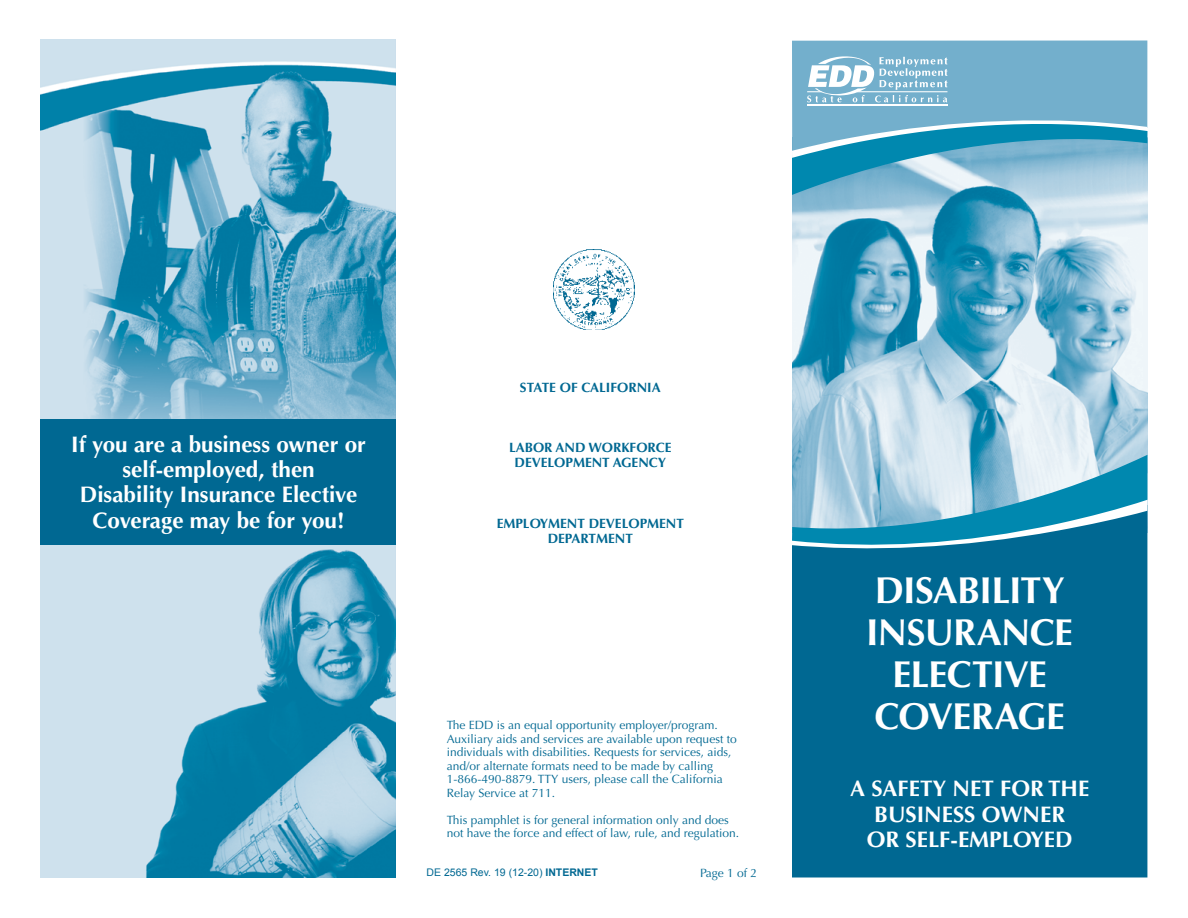
<style>
.page{position:relative;width:1188px;height:918px;background:#fff}
.page>*{position:absolute;margin:0;border:0;box-sizing:border-box;transform-origin:0 0}
.t1{font:700 37.5px/42px "Optima";letter-spacing:-.015em;color:#fff;text-align:center}
.t2{font:700 22.5px/25.5px "Optima";color:#fff;text-align:center}
.t3{font:700 13.5px/15px "Optima";color:#006892;text-align:center}
.t4{font:12px/13.5px "Optima";color:#006892}
.t5{font:10.5px "Arial";color:#006892}
.s1{font-weight:700}
</style>
<div class="page">
<img style="left:40px;top:545px;width:356px;height:333px">
<div style="left:40px;top:418px;width:356px;height:127px;background:#006892"></div>
<img style="left:40px;top:40px;width:356px;height:378px">
<img style="left:792px;top:195px;width:356px;height:260px">
<div style="left:792px;top:552px;width:355px;height:326px;background:#006892"></div>
<svg style="left:792px;top:455px;width:356px;height:97px;background:#6cb1ca"></svg>
<img style="left:554px;top:249px;width:80px;height:81px">
<svg style="left:792px;top:41px;width:356px;height:154px;background:#75b3ce"></svg>
<p class="t2" style="left:71px;top:431px;width:296px">If you are a business owner or self-employed, then<br>Disability Insurance Elective<br>Coverage may be for you!</p>
<p class="t3" style="left:520px;top:380px;width:142px">STATE OF CALIFORNIA</p>
<p class="t3" style="left:509px;top:440px;width:164px">LABOR AND WORKFORCE<br>DEVELOPMENT AGENCY</p>
<p class="t3" style="left:497px;top:516px;width:189px">EMPLOYMENT DEVELOPMENT<br>DEPARTMENT</p>
<p class="t4" style="left:447px;top:718px;width:291px">The EDD is an equal opportunity employer/program.<br>Auxiliary aids and services are available upon request to individuals with disabilities. Requests for services, aids, and/or alternate formats need to be made by calling 1-866-490-8879. TTY users, please call the California Relay Service at 711.</p>
<p class="t4" style="left:447px;top:813px;width:294px">This pamphlet is for general information only and does not have the force and effect of law, rule, and regulation.</p>
<p class="t5" style="left:427px;top:865px;width:173px">DE 2565 Rev. 19 (12-20) <span class="s1">INTERNET</span></p>
<p class="t4" style="left:700px;top:866px;width:58px">Page 1 of 2</p>
<h1 class="t1" style="left:866px;top:570px;width:208px">DISABILITY<br>INSURANCE<br>ELECTIVE<br>COVERAGE</h1>
<h2 class="t2" style="left:850px;top:776px;width:241px">A SAFETY NET FOR THE<br>BUSINESS OWNER<br>OR SELF-EMPLOYED</h2>
</div>
